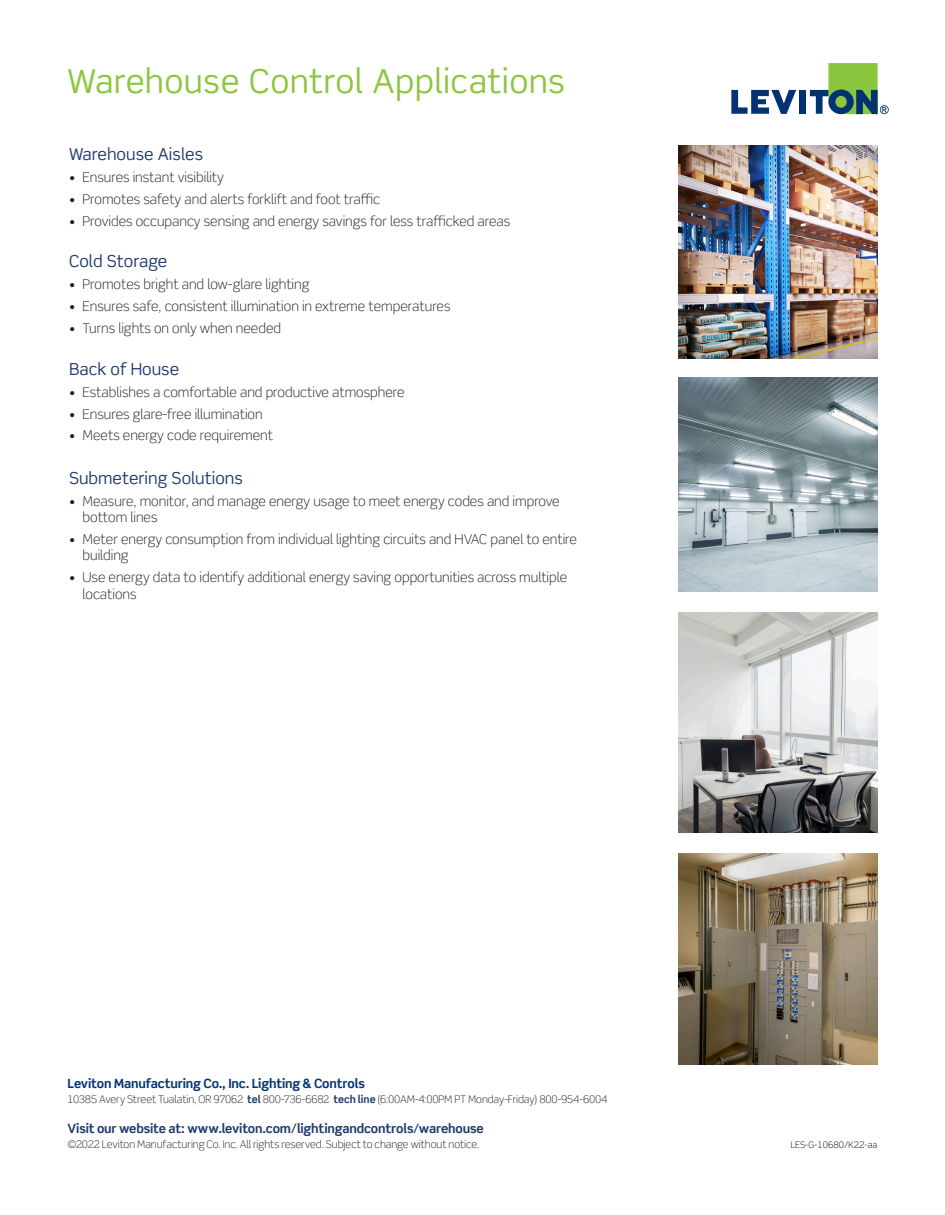
<style>
.page{position:relative;width:945px;height:1215px;background:#fff}
.page>*{position:absolute;margin:0;border:0;box-sizing:border-box;transform-origin:0 0}
.t1{font:33px "Scene Std";letter-spacing:.01em;color:#8bc63e}
.Body_Copy_B{font:16.5px "Scene Std";color:#203971}
.Table_subhead{font:16.5px "Scene Std";color:#203971}
.t2{font:300 13.5px/16.5px "Scene Std";color:#231f20}
.t3{font:700 12.75px "Scene Std";letter-spacing:-.015em;color:#203971}
.t4{font:700 12.75px "Scene Std";letter-spacing:-.015em;color:#033375}
.t5{font:300 10.5px "Scene Std";letter-spacing:-.01em;color:#231f20}
.t6{font:300 9px "Scene Std";color:#000}
.s1{font-weight:700;color:#203971}
</style>
<div class="page">
<svg style="left:731px;top:90px;width:65px;height:24px"></svg>
<div style="left:799px;top:90px;width:7px;height:24px;background:#013374"></div>
<svg style="left:810px;top:63px;width:79px;height:51px"></svg>
<img style="left:679px;top:146px;width:199px;height:212px">
<img style="left:679px;top:378px;width:199px;height:213px">
<img style="left:679px;top:612px;width:199px;height:221px">
<img style="left:679px;top:853px;width:199px;height:211px">
<p class="t1" style="left:68px;top:61px;width:499px">Warehouse Control Applications</p>
<p class="Table_subhead" style="left:69px;top:144px;width:136px">Warehouse Aisles</p>
<p class="t2" style="left:69px;top:169px;width:157px">• Ensures instant visibility</p>
<p class="t2" style="left:69px;top:191px;width:313px">• Promotes safety and alerts forklift and foot traffic</p>
<p class="t2" style="left:69px;top:213px;width:443px">• Provides occupancy sensing and energy savings for less trafficked areas</p>
<p class="Body_Copy_B" style="left:69px;top:251px;width:100px">Cold Storage</p>
<p class="t2" style="left:69px;top:276px;width:242px">• Promotes bright and low-glare lighting</p>
<p class="t2" style="left:69px;top:298px;width:383px">• Ensures safe, consistent illumination in extreme temperatures</p>
<p class="t2" style="left:69px;top:320px;width:214px">• Turns lights on only when needed</p>
<p class="Body_Copy_B" style="left:69px;top:359px;width:112px">Back of House</p>
<p class="t2" style="left:69px;top:384px;width:337px">• Establishes a comfortable and productive atmosphere</p>
<p class="t2" style="left:69px;top:406px;width:195px">• Ensures glare-free illumination</p>
<p class="t2" style="left:69px;top:427px;width:206px">• Meets energy code requirement</p>
<p class="Body_Copy_B" style="left:69px;top:467px;width:176px">Submetering Solutions</p>
<p class="t2" style="left:82px;top:493px;width:479px;text-indent:-14px">• Measure, monitor, and manage energy usage to meet energy codes and improve bottom lines</p>
<p class="t2" style="left:82px;top:531px;width:496px;text-indent:-14px">• Meter energy consumption from individual lighting circuits and HVAC panel to entire building</p>
<p class="t2" style="left:82px;top:569px;width:486px;text-indent:-14px">• Use energy data to identify additional energy saving opportunities across multiple locations</p>
<p class="t4" style="left:68px;top:1075px;width:299px">Leviton Manufacturing Co., Inc. Lighting &amp; Controls</p>
<p class="t5" style="left:68px;top:1092px;width:541px">10385 Avery Street Tualatin, OR 97062 <span class="s1">tel</span> 800-736-6682 <span class="s1">tech line</span> (6:00AM-4:00PM PT Monday-Friday) 800-954-6004</p>
<p class="t3" style="left:68px;top:1120px;width:418px">Visit our website at: www.leviton.com/lightingandcontrols/warehouse</p>
<p class="t5" style="left:68px;top:1137px;width:413px">©2022 Leviton Manufacturing Co. Inc. All rights reserved. Subject to change without notice.</p>
<p class="t6" style="left:791px;top:1139px;width:88px">LES-G-10680/K22-aa</p>
</div>
